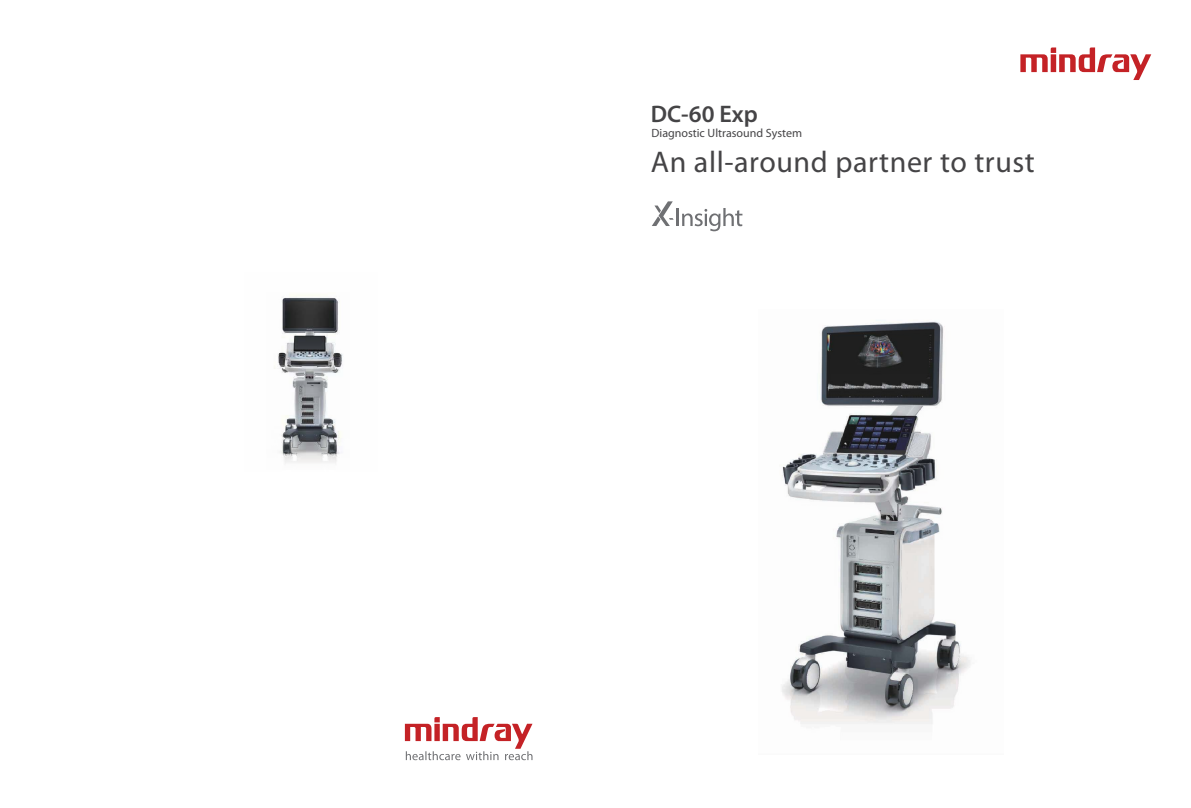
<style>
.page{position:relative;width:1191px;height:808px;background:#fff}
.page>*{position:absolute;margin:0;border:0;box-sizing:border-box;transform-origin:0 0}
.t1{font:30px "Myriad Pro";letter-spacing:.02em;color:#454446}
.t2{font:600 24px "Myriad Pro";color:#454446}
.t3{font:12px "Myriad Pro";color:#454446}
</style>
<div class="page">
<svg style="left:1020px;top:47px;width:131px;height:33px"></svg>
<svg style="left:405px;top:717px;width:127px;height:43px"></svg>
<hr style="left:676px;top:209px;width:3px;height:17px;background:#6f7073">
<svg style="left:682px;top:208px;width:60px;height:23px"></svg>
<svg style="left:652px;top:201px;width:21px;height:25px"></svg>
<img style="left:782px;top:320px;width:189px;height:404px">
<img style="left:274px;top:294px;width:69px;height:170px">
<p class="t2" style="left:651px;top:105px;width:109px">DC-60 Exp</p>
<p class="t1" style="left:651px;top:151px;width:385px">An all-around partner to trust</p>
<p class="t3" style="left:651px;top:128px;width:152px">Diagnostic Ultrasound System</p>
</div>
